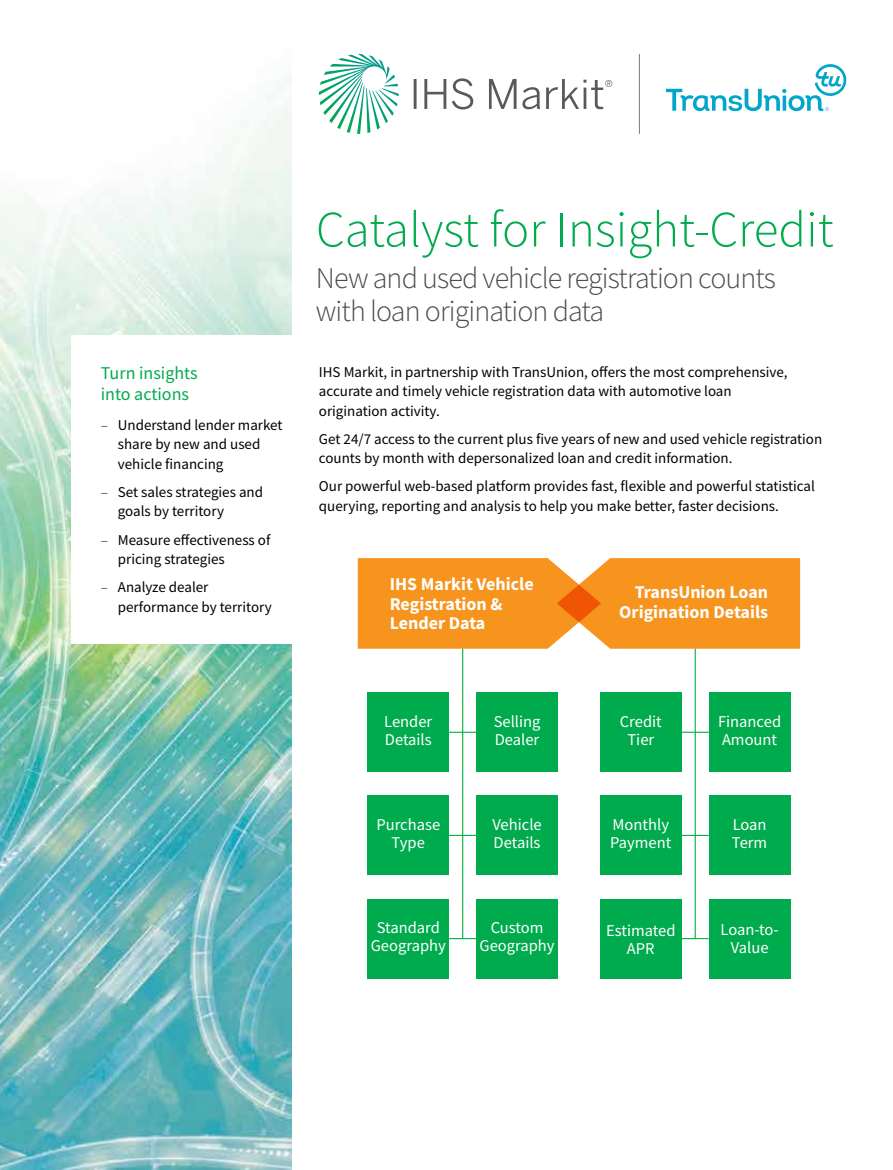
<style>
.page{position:relative;width:893px;height:1170px;background:#fff}
.page>*{position:absolute;margin:0;border:0;box-sizing:border-box;transform-origin:0 0}
.t1{font:300 51px "Source Sans Pro";color:#00ab4e}
.t2{font:300 30px/33px "Source Sans Pro";letter-spacing:-.03em;color:#4b4b4b}
.t3{font:700 18px/19.5px "Source Sans Pro";color:#fff}
.t4{font:18px/21px "Source Sans Pro";color:#00ab4e}
.t5{font:16.5px/18px "Source Sans Pro";color:#fff}
.t6{font:15px/19.5px "Source Sans Pro";color:#000}
.s1{font-weight:300}
</style>
<div class="page">
<svg style="left:0;top:758px;width:291px;height:411px;background:#6fb9be"></svg>
<img style="left:0;top:76px;width:291px;height:682px">
<div style="left:71px;top:335px;width:220px;height:309px;background:#fff"></div>
<svg style="left:319px;top:54px;width:80px;height:80px"></svg>
<svg style="left:414px;top:79px;width:3px;height:30px"></svg>
<svg style="left:424px;top:79px;width:22px;height:30px"></svg>
<svg style="left:452px;top:78px;width:21px;height:31px"></svg>
<svg style="left:489px;top:79px;width:51px;height:30px"></svg>
<svg style="left:546px;top:79px;width:66px;height:30px"></svg>
<svg style="left:666px;top:64px;width:180px;height:47px"></svg>
<hr style="left:639px;top:54px;width:1px;height:80px;background:#707c8a">
<div style="left:358px;top:558px;width:442px;height:90px;background:#f7941e"></div>
<div style="left:367px;top:692px;width:82px;height:80px;background:#00ab4e"></div>
<div style="left:367px;top:795px;width:82px;height:80px;background:#00ab4e"></div>
<div style="left:367px;top:898px;width:82px;height:80px;background:#00ab4e"></div>
<div style="left:476px;top:692px;width:82px;height:80px;background:#00ab4e"></div>
<div style="left:476px;top:795px;width:82px;height:80px;background:#00ab4e"></div>
<div style="left:476px;top:898px;width:82px;height:80px;background:#00ab4e"></div>
<svg style="left:449px;top:731px;width:27px;height:1px"></svg>
<hr style="left:449px;top:834px;width:27px;height:2px;background:#00b140">
<hr style="left:449px;top:937px;width:27px;height:2px;background:#00b140">
<hr style="left:462px;top:648px;width:1px;height:289px;background:#00b140">
<div style="left:600px;top:692px;width:82px;height:80px;background:#00ab4e"></div>
<div style="left:600px;top:795px;width:82px;height:80px;background:#00ab4e"></div>
<div style="left:600px;top:898px;width:82px;height:80px;background:#00ab4e"></div>
<div style="left:709px;top:692px;width:81px;height:80px;background:#00ab4e"></div>
<div style="left:709px;top:795px;width:81px;height:80px;background:#00ab4e"></div>
<div style="left:709px;top:898px;width:81px;height:80px;background:#00ab4e"></div>
<svg style="left:682px;top:731px;width:27px;height:1px"></svg>
<hr style="left:682px;top:834px;width:27px;height:2px;background:#00b140">
<hr style="left:682px;top:937px;width:27px;height:2px;background:#00b140">
<hr style="left:695px;top:648px;width:1px;height:289px;background:#00b140">
<p class="t4" style="left:101px;top:362px;width:98px">Turn insights into actions</p>
<p class="t6" style="left:118px;top:415px;width:166px;text-indent:-17px"><span class="s1">‒</span> Understand lender market share by new and used vehicle financing</p>
<p class="t6" style="left:118px;top:482px;width:147px;text-indent:-17px"><span class="s1">‒</span> Set sales strategies and goals by territory</p>
<p class="t6" style="left:118px;top:529px;width:154px;text-indent:-17px"><span class="s1">‒</span> Measure effectiveness of pricing strategies</p>
<p class="t6" style="left:118px;top:577px;width:155px;text-indent:-17px"><span class="s1">‒</span> Analyze dealer performance by territory</p>
<h1 class="t1" style="left:316px;top:198px;width:519px">Catalyst for Insight-Credit</h1>
<h2 class="t2" style="left:316px;top:261px;width:461px">New and used vehicle registration counts with loan origination data</h2>
<p class="t6" style="left:319px;top:361px;width:470px">IHS Markit, in partnership with TransUnion, offers the most comprehensive, accurate and timely vehicle registration data with automotive loan origination activity.</p>
<p class="t6" style="left:319px;top:428px;width:505px">Get 24/7 access to the current plus five years of new and used vehicle registration counts by month with depersonalized loan and credit information.</p>
<p class="t6" style="left:319px;top:476px;width:497px">Our powerful web-based platform provides fast, flexible and powerful statistical querying, reporting and analysis to help you make better, faster decisions.</p>
<p class="t3" style="left:390px;top:574px;width:145px">IHS Markit Vehicle<br>Registration &amp;<br>Lender Data</p>
<p class="t3" style="left:619px;top:582px;width:150px;text-align:right">TransUnion Loan<br>Origination Details</p>
<p class="t5" style="left:384px;top:712px;width:50px">Lender<br>Details</p>
<p class="t5" style="left:494px;top:712px;width:48px">Selling<br>Dealer</p>
<p class="t5" style="left:620px;top:712px;width:43px;text-align:center">Credit<br>Tier</p>
<p class="t5" style="left:718px;top:712px;width:65px">Financed<br>Amount</p>
<p class="t5" style="left:376px;top:815px;width:65px;text-align:center">Purchase<br>Type</p>
<p class="t5" style="left:492px;top:815px;width:51px">Vehicle<br>Details</p>
<p class="t5" style="left:610px;top:815px;width:63px">Monthly<br>Payment</p>
<p class="t5" style="left:732px;top:815px;width:37px">Loan<br>Term</p>
<p class="t5" style="left:371px;top:918px;width:77px;text-align:center">Standard<br>Geography</p>
<p class="t5" style="left:479px;top:918px;width:77px;text-align:center">Custom<br>Geography</p>
<p class="t5" style="left:606px;top:920px;width:71px;text-align:center">Estimated<br>APR</p>
<p class="t5" style="left:720px;top:920px;width:60px;text-align:center">Loan-to-<br>Value</p>
</div>
